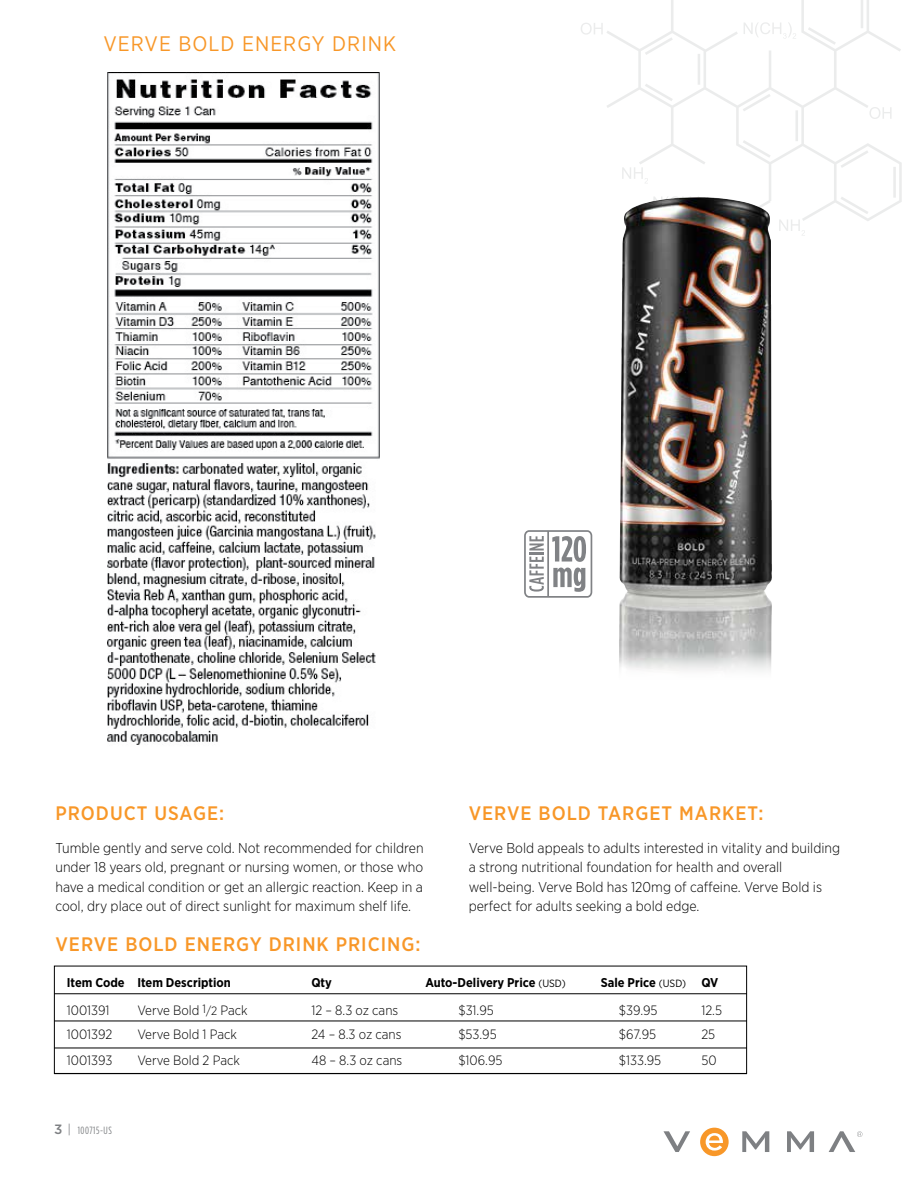
<style>
.page{position:relative;width:918px;height:1188px;background:#fff}
.page>*{position:absolute;margin:0;border:0;box-sizing:border-box;transform-origin:0 0}
.t1{font:21px "Gotham Narrow";letter-spacing:.05em;color:#f89728}
.t2{font:500 19.5px "Gotham Narrow";letter-spacing:.05em;color:#f89728}
.t3{font:300 14.25px/19.5px "Gotham Narrow";color:#000;text-align:justify}
.t4{font:300 13.5px "Gotham Narrow";color:#000}
.t5{font:700 12.75px "Gotham Narrow";color:#000}
.t6{font:10.5px "Gotham Condensed";letter-spacing:.05em;color:#7e8083}
.s1{font-weight:400;font-size:10.5px}
.s2{font-size:12px}
.s3{font-family:"Gotham";font-weight:500;font-size:13.5px}
.s4{font-size:13.5px}
</style>
<div class="page">
<svg style="left:663px;top:1131px;width:27px;height:21px"></svg>
<svg style="left:742px;top:1131px;width:27px;height:21px"></svg>
<svg style="left:787px;top:1131px;width:27px;height:21px"></svg>
<svg style="left:700px;top:1128px;width:29px;height:28px"></svg>
<svg style="left:829px;top:1131px;width:34px;height:21px"></svg>
<svg style="left:581px;top:0;width:321px;height:236px"></svg>
<div style="left:524px;top:530px;width:68px;height:68px;border:2px solid #808285;border-radius:5px"></div>
<svg style="left:552px;top:536px;width:34px;height:26px"></svg>
<svg style="left:553px;top:568px;width:32px;height:24px"></svg>
<hr style="left:547px;top:531px;width:2px;height:66px;background:#808285">
<svg style="left:529px;top:536px;width:15px;height:56px"></svg>
<hr style="left:54px;top:993px;width:693px;height:1px;background:#000">
<hr style="left:54px;top:1021px;width:693px;height:1px;background:#000">
<hr style="left:54px;top:1073px;width:693px;height:1px;background:#000">
<hr style="left:54px;top:1048px;width:693px;height:1px;background:#000">
<img style="left:619px;top:197px;width:153px;height:474px">
<img style="left:107px;top:72px;width:272px;height:673px">
<h1 class="t1" style="left:103px;top:31px;width:294px">VERVE BOLD ENERGY DRINK</h1>
<h2 class="t2" style="left:55px;top:800px;width:170px">PRODUCT USAGE:</h2>
<p class="t3" style="left:55px;top:837px;width:370px">Tumble gently and serve cold. Not recommended for children under 18 years old, pregnant or nursing women, or those who have a medical condition or get an allergic reaction. Keep in a cool, dry place out of direct sunlight for maximum shelf life.</p>
<h2 class="t2" style="left:56px;top:932px;width:366px">VERVE BOLD ENERGY DRINK PRICING:</h2>
<h2 class="t2" style="left:469px;top:800px;width:296px">VERVE BOLD TARGET MARKET:</h2>
<p class="t3" style="left:469px;top:837px;width:373px;text-align:left">Verve Bold appeals to adults interested in vitality and building a strong nutritional foundation for health and overall well-being. Verve Bold has 120mg of caffeine. Verve Bold is perfect for adults seeking a bold edge.</p>
<p class="t5" style="left:67px;top:974px;width:166px">Item Code Item Description</p>
<p class="t5" style="left:311px;top:974px;width:22px">Qty</p>
<p class="t5" style="left:425px;top:974px;width:142px">Auto-Delivery Price <span class="s1">(USD)</span></p>
<p class="t5" style="left:601px;top:974px;width:119px">Sale Price <span class="s1">(USD)</span> QV</p>
<p class="t4" style="left:67px;top:1002px;width:44px">1001391</p>
<p class="t4" style="left:137px;top:1002px;width:112px">Verve Bold <span class="s2">1/2</span> Pack</p>
<p class="t4" style="left:311px;top:1002px;width:88px">12 – 8.3 oz cans</p>
<p class="t4" style="left:458px;top:1002px;width:37px">$31.95</p>
<p class="t4" style="left:619px;top:1002px;width:40px">$39.95</p>
<p class="t4" style="left:701px;top:1002px;width:22px">12.5</p>
<p class="t4" style="left:67px;top:1026px;width:47px">1001392</p>
<p class="t4" style="left:137px;top:1026px;width:101px">Verve Bold 1 Pack</p>
<p class="t4" style="left:311px;top:1026px;width:92px">24 – 8.3 oz cans</p>
<p class="t4" style="left:458px;top:1026px;width:40px">$53.95</p>
<p class="t4" style="left:619px;top:1026px;width:39px">$67.95</p>
<p class="t4" style="left:701px;top:1026px;width:15px">25</p>
<p class="t4" style="left:67px;top:1052px;width:47px">1001393</p>
<p class="t4" style="left:137px;top:1052px;width:104px">Verve Bold 2 Pack</p>
<p class="t4" style="left:311px;top:1052px;width:92px">48 – 8.3 oz cans</p>
<p class="t4" style="left:458px;top:1052px;width:46px">$106.95</p>
<p class="t4" style="left:619px;top:1052px;width:44px">$133.95</p>
<p class="t4" style="left:701px;top:1052px;width:17px">50</p>
<p class="t6" style="left:54px;top:1124px;width:59px"><span class="s3">3</span> <span class="s4">|</span> 100715-US</p>
</div>
